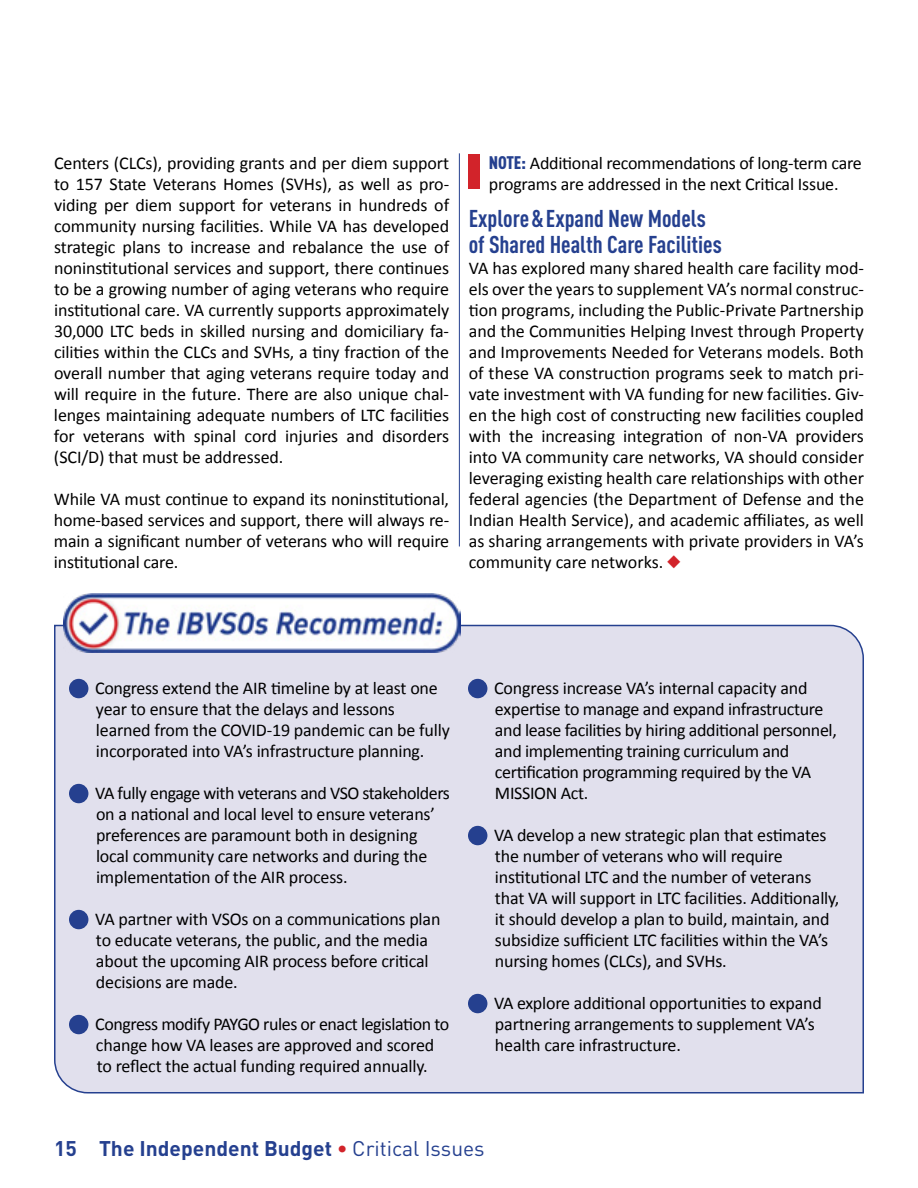
<style>
.page{position:relative;width:918px;height:1188px;background:#fff}
.page>*{position:absolute;margin:0;border:0;box-sizing:border-box;transform-origin:0 0}
.t1{font:700 condensed 24px/25.5px "DIN Pro";color:#25408f}
.t2{font:700 21px "DIN Pro";color:#25408f}
.t3{font:18px/21px "Calibri";letter-spacing:-.01em;color:#000}
.s1{font-family:"DIN Pro";font-weight:900;font-stretch:condensed;color:#25408f}
.s2{color:#d2232a}
.s3{font-weight:400}
</style>
<div class="page">
<hr style="left:459px;top:153px;width:1px;height:393px;background:#25408f">
<div style="left:469px;top:155px;width:11px;height:34px;background:#d2232a"></div>
<div style="left:54px;top:624px;width:810px;height:470px;background:#e1e0ed"></div>
<img style="left:63px;top:594px;width:398px;height:59px">
<p class="t3" style="left:54px;top:151px;width:397px;text-align:justify">Centers (CLCs), providing grants and per diem support to 157 State Veterans Homes (SVHs), as well as pro&shy;viding per diem support for veterans in hundreds of community nursing facilities. While VA has developed strategic plans to increase and rebalance the use of noninstitutional services and support, there continues to be a growing number of aging veterans who require institutional care. VA currently supports approximately 30,000 LTC beds in skilled nursing and domiciliary fa&shy;cilities within the CLCs and SVHs, a tiny fraction of the overall number that aging veterans require today and will require in the future. There are also unique chal&shy;lenges maintaining adequate numbers of LTC facilities for veterans with spinal cord injuries and disorders (SCI/D) that must be addressed.</p>
<p class="t3" style="left:54px;top:488px;width:397px;text-align:justify">While VA must continue to expand its noninstitutional, home-based services and support, there will always re&shy;main a significant number of veterans who will require institutional care.</p>
<p class="t3" style="left:489px;top:152px;width:374px"><span class="s1">NOTE:</span> Additional recommendations of long-term care programs are addressed in the next Critical Issue.</p>
<h2 class="t1" style="left:469px;top:204px;width:255px">Explore&amp;Expand New Models of Shared Health Care Facilities</h2>
<p class="t3" style="left:469px;top:256px;width:397px;text-align:justify">VA has explored many shared health care facility mod&shy;els over the years to supplement VA’s normal construc&shy;tion programs, including the Public-Private Partnership and the Communities Helping Invest through Property and Improvements Needed for Veterans models. Both of these VA construction programs seek to match pri&shy;vate investment with VA funding for new facilities. Giv&shy;en the high cost of constructing new facilities coupled with the increasing integration of non-VA providers into VA community care networks, VA should consider leveraging existing health care relationships with other federal agencies (the Department of Defense and the Indian Health Service), and academic affiliates, as well as sharing arrangements with private providers in VA’s community care networks. <span class="s2">◆</span></p>
<p class="t3" style="left:95px;top:676px;width:356px">Congress extend the AIR timeline by at least one year to ensure that the delays and lessons learned from the COVID-19 pandemic can be fully incorporated into VA’s infrastructure planning.</p>
<p class="t3" style="left:95px;top:781px;width:356px">VA fully engage with veterans and VSO stakeholders on a national and local level to ensure veterans’ preferences are paramount both in designing local community care networks and during the implementation of the AIR process.</p>
<p class="t3" style="left:95px;top:907px;width:347px">VA partner with VSOs on a communications plan to educate veterans, the public, and the media about the upcoming AIR process before critical decisions are made.</p>
<p class="t3" style="left:95px;top:1012px;width:356px">Congress modify PAYGO rules or enact legislation to change how VA leases are approved and scored to reflect the actual funding required annually.</p>
<p class="t3" style="left:494px;top:676px;width:344px">Congress increase VA’s internal capacity and expertise to manage and expand infrastructure and lease facilities by hiring additional personnel, and implementing training curriculum and certification programming required by the VA MISSION Act.</p>
<p class="t3" style="left:494px;top:823px;width:347px">VA develop a new strategic plan that estimates the number of veterans who will require institutional LTC and the number of veterans that VA will support in LTC facilities. Additionally, it should develop a plan to build, maintain, and subsidize sufficient LTC facilities within the VA’s nursing homes (CLCs), and SVHs.</p>
<p class="t3" style="left:494px;top:991px;width:329px">VA explore additional opportunities to expand partnering arrangements to supplement VA’s health care infrastructure.</p>
<p class="t2" style="left:54px;top:1131px;width:24px">15</p>
<p class="t2" style="left:99px;top:1131px;width:387px">The Independent Budget <span class="s2">•</span> <span class="s3">Critical Issues</span></p>
</div>
